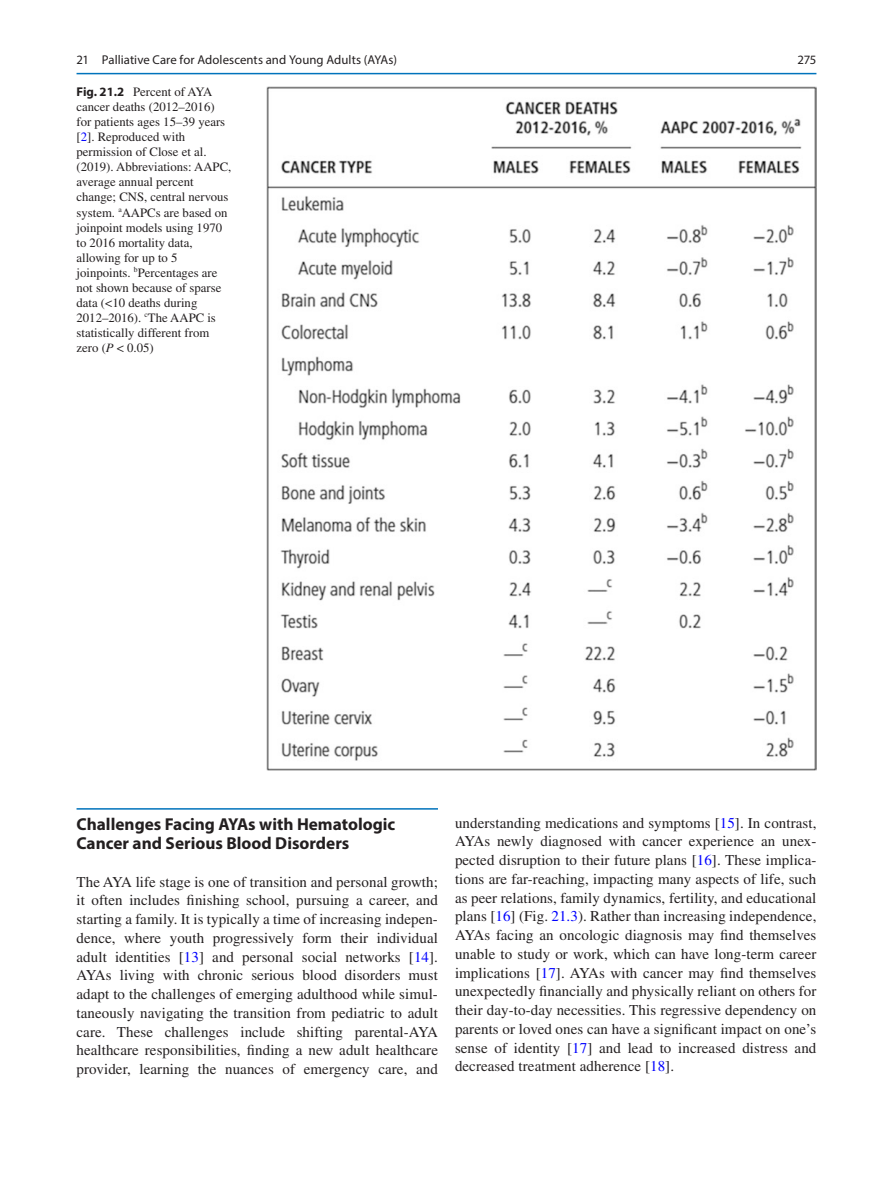
<style>
.page{position:relative;width:893px;height:1187px;background:#fff}
.page>*{position:absolute;margin:0;border:0;box-sizing:border-box;transform-origin:0 0}
._1_hd{font:700 17.25px/18.8px "Myriad Pro";color:#231f20}
.Text_flush{font:15px/18.8px "Times LT Std";letter-spacing:.005em;color:#231f20;text-align:justify}
.t1{font:12.75px/15px "Times LT Std";color:#231f20}
.t2{font:12.75px "Myriad Pro";letter-spacing:.005em;color:#231f20}
.s1{font-family:"Myriad Pro";font-weight:700}
.s2{color:#00f}
.s3{font-style:italic}
</style>
<div class="page">
<img style="left:267px;top:87px;width:549px;height:683px">
<hr style="left:77px;top:808px;width:361px;height:1px;background:#0073bc">
<hr style="left:77px;top:73px;width:739px;height:1px;background:#0073bc">
<p class="t2" style="left:77px;top:52px;width:322px">21 Palliative Care for Adolescents and Young Adults (AYAs)</p>
<p class="t1" style="left:77px;top:85px;width:156px"><span class="s1">Fig. 21.2</span> Percent of AYA cancer deaths (2012–2016) for patients ages 15–39 years [<span class="s2">2</span>]. Reproduced with permission of Close et al. (2019). Abbreviations: AAPC, average annual percent change; CNS, central nervous system. <sup>a</sup>AAPCs are based on joinpoint models using 1970 to 2016 mortality data, allowing for up to 5 joinpoints. <sup>b</sup>Percentages are not shown because of sparse data (&lt;10 deaths during<br>2012–2016). <sup>c</sup>The AAPC is statistically different from zero (<span class="s3">P</span> &lt; 0.05)</p>
<p class="t2" style="left:797px;top:52px;width:21px">275</p>
<h2 class="_1_hd" style="left:77px;top:814px;width:320px">Challenges Facing AYAs with Hematologic<br>Cancer and Serious Blood Disorders</h2>
<p class="Text_flush" style="left:77px;top:872px;width:363px">The AYA life stage is one of transition and personal growth; it often includes finishing school, pursuing a career, and starting a family. It is typically a time of increasing indepen&shy;dence, where youth progressively form their individual adult identities [<span class="s2">13</span>] and personal social networks [<span class="s2">14</span>].<br>AYAs living with chronic serious blood disorders must adapt to the challenges of emerging adulthood while simul&shy;taneously navigating the transition from pediatric to adult care. These challenges include shifting parental-AYA healthcare responsibilities, finding a new adult healthcare provider, learning the nuances of emergency care, and</p>
<p class="Text_flush" style="left:455px;top:813px;width:363px">understanding medications and symptoms [<span class="s2">15</span>]. In contrast, AYAs newly diagnosed with cancer experience an unex&shy;pected disruption to their future plans [<span class="s2">16</span>]. These implica&shy;tions are far-reaching, impacting many aspects of life, such as peer relations, family dynamics, fertility, and educational plans [<span class="s2">16</span>] (Fig. <span class="s2">21.3</span>). Rather than increasing independence, AYAs facing an oncologic diagnosis may find themselves unable to study or work, which can have long-term career implications [<span class="s2">17</span>]. AYAs with cancer may find themselves unexpectedly financially and physically reliant on others for their day-to-day necessities. This regressive dependency on parents or loved ones can have a significant impact on one’s sense of identity [<span class="s2">17</span>] and lead to increased distress and decreased treatment adherence [<span class="s2">18</span>].</p>
</div>
